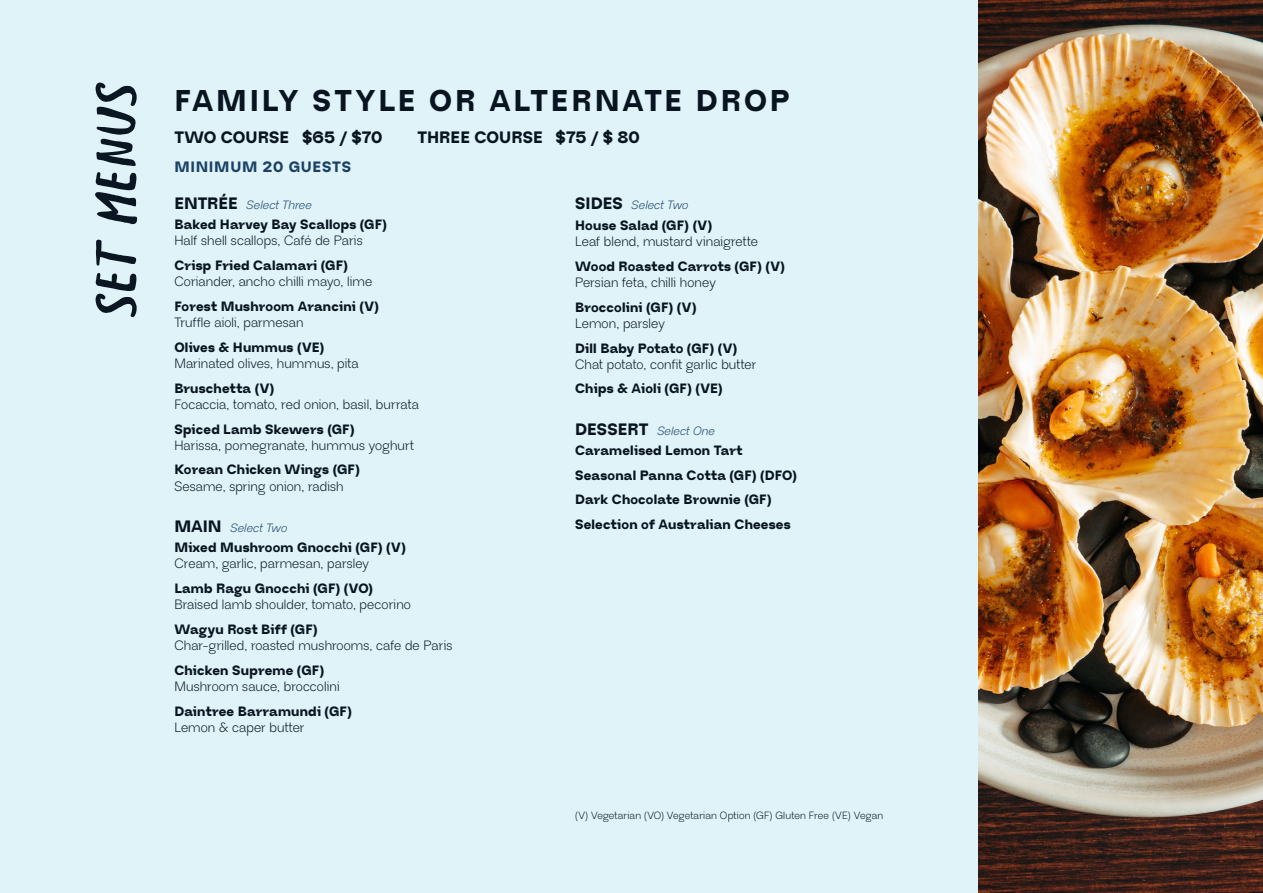
<style>
.page{position:relative;width:1263px;height:893px;background:#dff3f8}
.page>*{position:absolute;margin:0;border:0;box-sizing:border-box;transform-origin:0 0}
.t1{font:90px "Bellokali";color:#0a1722}
.t2{font:800 30px "Neue Regrade";letter-spacing:.09em;color:#0a1722}
.t3{font:800 16.5px "Neue Regrade";letter-spacing:.005em;color:#0a1722}
.t4{font:800 15px "Neue Regrade";letter-spacing:.05em;color:#1f4569}
.t5{font:800 13.5px/24.8px "Neue Regrade";letter-spacing:.015em;color:#0a1722}
.t6{font:13.5px "Neue Regrade";letter-spacing:.01em;color:#0a1722}
.t7{font:italic 12px "Neue Regrade";letter-spacing:.01em;color:#1f4569}
.Body_Copy{font:10.5px "Neue Regrade";letter-spacing:.015em;color:#0a1722}
.s1{font-weight:800;font-style:normal;font-size:16.5px;color:#0a1722}
</style>
<div class="page">
<img style="left:979px;top:0;width:284px;height:893px">
<p class="t1" style="left:84px;top:318px;width:238px;rotate:-90deg">SET MENUS</p>
<h2 class="t2" style="left:174px;top:79px;width:617px">FAMILY STYLE OR ALTERNATE DROP</h2>
<p class="t3" style="left:174px;top:126px;width:210px">TWO COURSE $65 / $70</p>
<p class="t3" style="left:417px;top:126px;width:224px">THREE COURSE $75 / $ 80</p>
<p class="t4" style="left:174px;top:156px;width:178px">MINIMUM 20 GUESTS</p>
<p class="t7" style="left:174px;top:197px;width:139px"><span class="s1">ENTRÉE</span> Select Three</p>
<p class="t5" style="left:174px;top:211px;width:214px">Baked Harvey Bay Scallops (GF)</p>
<p class="t6" style="left:174px;top:232px;width:190px">Half shell scallops, Café de Paris</p>
<p class="t5" style="left:174px;top:252px;width:175px">Crisp Fried Calamari (GF)</p>
<p class="t6" style="left:174px;top:273px;width:199px">Coriander, ancho chilli mayo, lime</p>
<p class="t5" style="left:174px;top:293px;width:206px">Forest Mushroom Arancini (V)</p>
<p class="t6" style="left:174px;top:314px;width:131px">Truffle aioli, parmesan</p>
<p class="t5" style="left:174px;top:334px;width:151px">Olives &amp; Hummus (VE)</p>
<p class="t6" style="left:174px;top:355px;width:186px">Marinated olives, hummus, pita</p>
<p class="t5" style="left:174px;top:375px;width:102px">Bruschetta (V)</p>
<p class="t6" style="left:174px;top:396px;width:246px">Focaccia, tomato, red onion, basil, burrata</p>
<p class="t5" style="left:174px;top:416px;width:182px">Spiced Lamb Skewers (GF)</p>
<p class="t6" style="left:174px;top:437px;width:241px">Harissa, pomegranate, hummus yoghurt</p>
<p class="t5" style="left:174px;top:457px;width:187px">Korean Chicken Wings (GF)</p>
<p class="t6" style="left:174px;top:477px;width:171px">Sesame, spring onion, radish</p>
<p class="t7" style="left:174px;top:520px;width:114px"><span class="s1">MAIN</span> Select Two</p>
<p class="t5" style="left:174px;top:535px;width:233px">Mixed Mushroom Gnocchi (GF) (V)</p>
<p class="t6" style="left:174px;top:555px;width:196px">Cream, garlic, parmesan, parsley</p>
<p class="t5" style="left:174px;top:575px;width:200px">Lamb Ragu Gnocchi (GF) (VO)</p>
<p class="t6" style="left:174px;top:596px;width:238px">Braised lamb shoulder, tomato, pecorino</p>
<p class="t5" style="left:174px;top:616px;width:145px">Wagyu Rost Biff (GF)</p>
<p class="t6" style="left:174px;top:637px;width:280px">Char-grilled, roasted mushrooms, cafe de Paris</p>
<p class="t5" style="left:174px;top:657px;width:151px">Chicken Supreme (GF)</p>
<p class="t6" style="left:174px;top:678px;width:167px">Mushroom sauce, broccolini</p>
<p class="t5" style="left:174px;top:698px;width:179px">Daintree Barramundi (GF)</p>
<p class="t6" style="left:174px;top:719px;width:132px">Lemon &amp; caper butter</p>
<p class="t7" style="left:575px;top:198px;width:115px"><span class="s1">SIDES</span> Select Two</p>
<p class="t5" style="left:575px;top:212px;width:139px">House Salad (GF) (V)</p>
<p class="t6" style="left:575px;top:233px;width:184px">Leaf blend, mustard vinaigrette</p>
<p class="t5" style="left:575px;top:253px;width:211px">Wood Roasted Carrots (GF) (V)</p>
<p class="t6" style="left:575px;top:274px;width:142px">Persian feta, chilli honey</p>
<p class="t5" style="left:575px;top:294px;width:123px">Broccolini (GF) (V)</p>
<p class="t6" style="left:575px;top:315px;width:91px">Lemon, parsley</p>
<p class="t5" style="left:575px;top:335px;width:164px">Dill Baby Potato (GF) (V)</p>
<p class="t6" style="left:575px;top:356px;width:183px">Chat potato, confit garlic butter</p>
<p class="t5" style="left:575px;top:376px;width:149px">Chips &amp; Aioli (GF) (VE)</p>
<p class="t7" style="left:575px;top:423px;width:141px"><span class="s1">DESSERT</span> Select One</p>
<p class="t5" style="left:575px;top:437px;width:223px">Caramelised Lemon Tart<br>Seasonal Panna Cotta (GF) (DFO)<br>Dark Chocolate Brownie (GF)<br>Selection of Australian Cheeses</p>
<p class="Body_Copy" style="left:575px;top:808px;width:310px">(V) Vegetarian (VO) Vegetarian Option (GF) Gluten Free (VE) Vegan</p>
</div>
